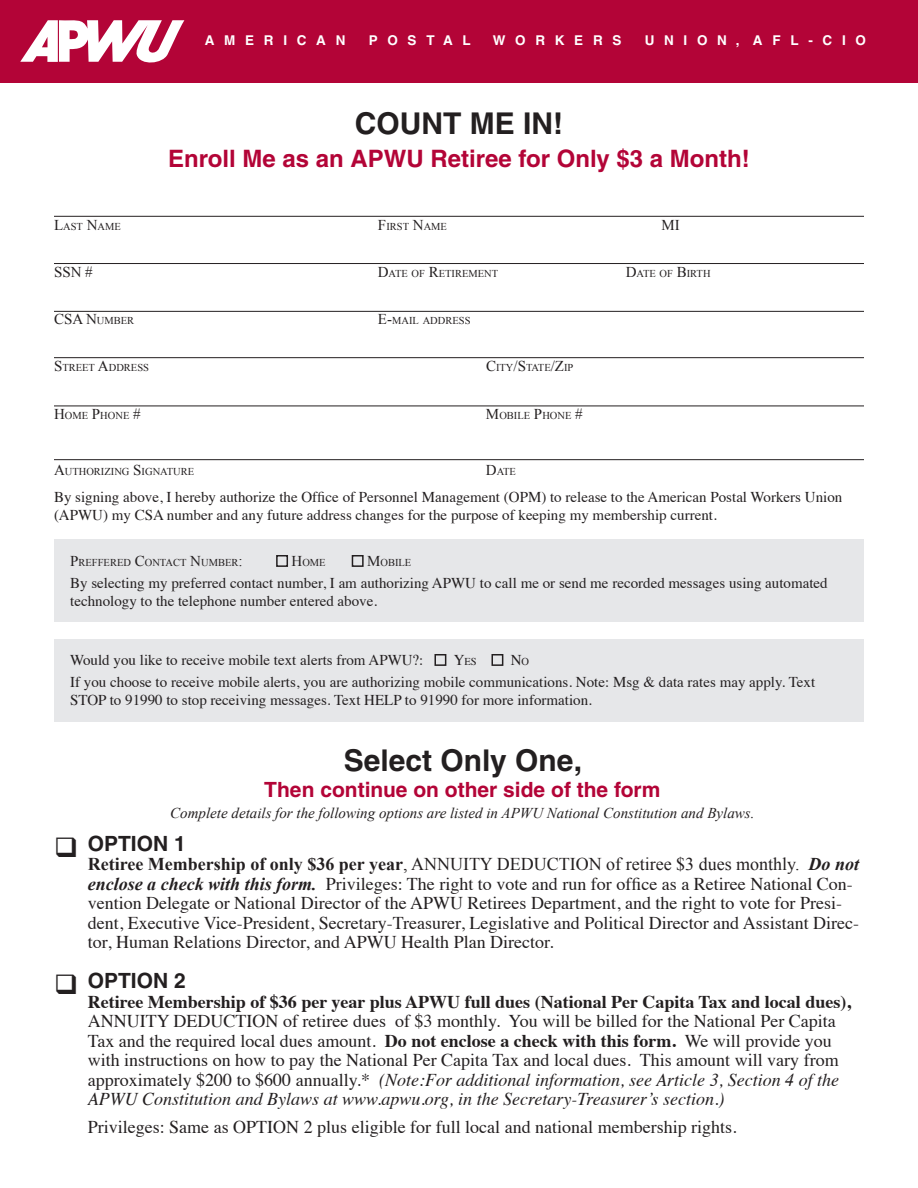
<style>
.page{position:relative;width:918px;height:1188px;background:#fff}
.page>*{position:absolute;margin:0;border:0;box-sizing:border-box;transform-origin:0 0}
.t1{font:700 30px "Helvetica";color:#231f20}
.t2{font:700 24px "Helvetica";color:#b30437}
.t3{font:700 21px "Helvetica";color:#b30437}
.t4{font:700 21px "Helvetica";color:#231f20}
.t5{font:18px/19.5px "Times";color:#231f20}
.t6{font:15px/18px "Times";color:#231f20}
.t7{font:italic 15px "Times New Roman";color:#231f20}
.t8{font:15px "Times New Roman";color:#231f20}
.t9{font:15px "Times";color:#231f20}
.t10{font:700 13.5px "Helvetica";letter-spacing:.72em;color:#fff}
.t11{font:10.5px "Times New Roman";color:#231f20}
.t12{font:10.5px "Times";color:#231f20}
.s1{font-size:15px}
.s2{font-size:10.5px}
.s3{font-family:"Times New Roman";font-weight:700}
.s4{font-family:"Times New Roman"}
.s5{font-family:"Times New Roman";font-weight:700;font-style:italic}
.s6{font-weight:700}
.s7{font-style:italic}
</style>
<div class="page">
<div style="left:54px;top:640px;width:810px;height:82px;background:#e6e7e9"></div>
<div style="left:54px;top:539px;width:810px;height:82px;background:#e6e7e9"></div>
<div style="left:0;top:0;width:918px;height:82px;background:#b30437"></div>
<svg style="left:20px;top:20px;width:164px;height:43px"></svg>
<hr style="left:54px;top:216px;width:810px;height:1px;background:#231f20">
<hr style="left:54px;top:263px;width:810px;height:1px;background:#231f20">
<hr style="left:54px;top:311px;width:810px;height:1px;background:#231f20">
<hr style="left:54px;top:357px;width:810px;height:1px;background:#231f20">
<hr style="left:54px;top:406px;width:810px;height:1px;background:#231f20">
<hr style="left:54px;top:459px;width:810px;height:1px;background:#231f20">
<div style="left:434px;top:654px;width:12px;height:12px;border:2px solid #231f20"></div>
<div style="left:492px;top:654px;width:11px;height:12px;border:2px solid #231f20"></div>
<div style="left:276px;top:555px;width:12px;height:12px;border:2px solid #231f20"></div>
<div style="left:352px;top:555px;width:12px;height:12px;border:2px solid #231f20"></div>
<p class="t10" style="left:205px;top:32px;width:142px">AMERICAN</p>
<p class="t10" style="left:369px;top:32px;width:104px">POSTAL</p>
<p class="t10" style="left:493px;top:32px;width:130px">WORKERS</p>
<p class="t10" style="left:645px;top:32px;width:223px">UNION, AFL-CIO</p>
<p class="t1" style="left:355px;top:105px;width:210px">COUNT ME IN!</p>
<p class="t2" style="left:168px;top:144px;width:583px">Enroll Me as an APWU Retiree for Only $3 a Month!</p>
<p class="t11" style="left:54px;top:219px;width:68px"><span class="s1">L</span>AST <span class="s1">N</span>AME</p>
<p class="t11" style="left:378px;top:219px;width:71px"><span class="s1">F</span>IRST <span class="s1">N</span>AME</p>
<p class="t8" style="left:661px;top:215px;width:7px">MI</p>
<p class="t8" style="left:54px;top:262px;width:40px">SS N #</p>
<p class="t11" style="left:378px;top:266px;width:122px"><span class="s1">D</span>ATE OF <span class="s1">R</span>ETIREMENT</p>
<p class="t11" style="left:626px;top:266px;width:86px"><span class="s1">D</span>ATE OF <span class="s1">B</span>IRTH</p>
<p class="t11" style="left:54px;top:314px;width:82px"><span class="s1">CSA N</span>UMBER</p>
<p class="t11" style="left:378px;top:314px;width:94px"><span class="s1">E-</span>MAIL ADDRESS</p>
<p class="t11" style="left:54px;top:361px;width:97px"><span class="s1">S</span> TREET <span class="s1">A</span>DDRESS</p>
<p class="t11" style="left:486px;top:361px;width:89px"><span class="s1">C</span>ITY<span class="s1">/S</span> TATE<span class="s1">/Z</span>IP</p>
<p class="t11" style="left:54px;top:408px;width:88px"><span class="s1">H</span>OME <span class="s1">P</span>HONE <span class="s1">#</span></p>
<p class="t11" style="left:486px;top:408px;width:98px"><span class="s1">M</span>OBILE <span class="s1">P</span>HONE <span class="s1">#</span></p>
<p class="t11" style="left:54px;top:464px;width:142px"><span class="s1">A</span>UTHORIZING <span class="s1">S</span> IGNATURE</p>
<p class="t11" style="left:486px;top:464px;width:32px"><span class="s1">D</span>ATE</p>
<p class="t6" style="left:54px;top:486px;width:790px">By signing above, I hereby authorize the Office of Personnel Management (OPM) to release to the American Postal Workers Union (APWU) my CSA number and any future address changes for the purpose of keeping my membership current.</p>
<p class="t11" style="left:70px;top:556px;width:174px"><span class="s1">P</span>REFFERED <span class="s1">C</span>ONTACT <span class="s1">N</span>UMBER<span class="s1">:</span></p>
<p class="t11" style="left:292px;top:556px;width:36px"><span class="s1">H</span>OME</p>
<p class="t11" style="left:367px;top:556px;width:46px"><span class="s1">M</span>OBILE</p>
<p class="t6" style="left:70px;top:572px;width:759px">By selecting my preferred contact number, I am authorizing APWU to call me or send me recorded messages using automated technology to the telephone number entered above.</p>
<p class="t6" style="left:70px;top:650px;width:355px">Would you like to receive mobile text alerts from APWU?:</p>
<p class="t12" style="left:454px;top:652px;width:25px"><span class="s1">Y</span>ES</p>
<p class="t9" style="left:511px;top:646px;width:20px">N<span class="s2">O</span></p>
<p class="t6" style="left:70px;top:671px;width:746px">If you choose to receive mobile alerts, you are authorizing mobile communications. Note: Msg &amp; data rates may apply. Text<br>STOP to 91990 to stop receiving messages. Text HELP to 91990 for more information.</p>
<p class="t1" style="left:344px;top:742px;width:240px">Select Only One,</p>
<p class="t3" style="left:264px;top:777px;width:398px">Then continue on other side of the form</p>
<p class="t7" style="left:170px;top:804px;width:586px">Complete details for the following options are listed in APWU National Constitution and Bylaws.</p>
<p class="t4" style="left:54px;top:831px;width:133px">❑ OPTION 1</p>
<p class="t5" style="left:88px;top:853px;width:773px"><span class="s3">Retiree Membership of only $36 per year</span><span class="s4">, ANNUITY DEDUCTION of retiree $3 dues monthly.</span> <span class="s5">Do not enclose a check with this form.</span> Privileges: The right to vote and run for office as a Retiree National Con&shy;vention Delegate or National Director of the APWU Retirees Department, and the right to vote for Presi&shy;dent, Executive Vice-President, Secretary-Treasurer, Legislative and Political Director and Assistant Direc&shy;tor, Human Relations Director, and APWU Health Plan Director.</p>
<p class="t4" style="left:54px;top:968px;width:133px">❑ OPTION 2</p>
<p class="t5" style="left:88px;top:990px;width:765px"><span class="s6">Retiree Membership of $36 per year plus APWU full dues (National Per Capita Tax and local dues), </span>ANNUITY DEDUCTION of retiree dues of $3 monthly. You will be billed for the National Per Capita Tax and the required local dues amount. <span class="s6">Do not enclose a check with this form.</span> We will provide you with instructions on how to pay the National Per Capita Tax and local dues. This amount will vary from approximately $200 to $600 annually.* <span class="s7">(Note:For additional information, see Article 3, Section 4 of the APWU Constitution and Bylaws at www.apwu.org, in the Secretary-Treasurer’s section.)</span></p>
<p class="t5" style="left:88px;top:1115px;width:650px">Privileges: Same as OPTION 2 plus eligible for full local and national membership rights.</p>
</div>
